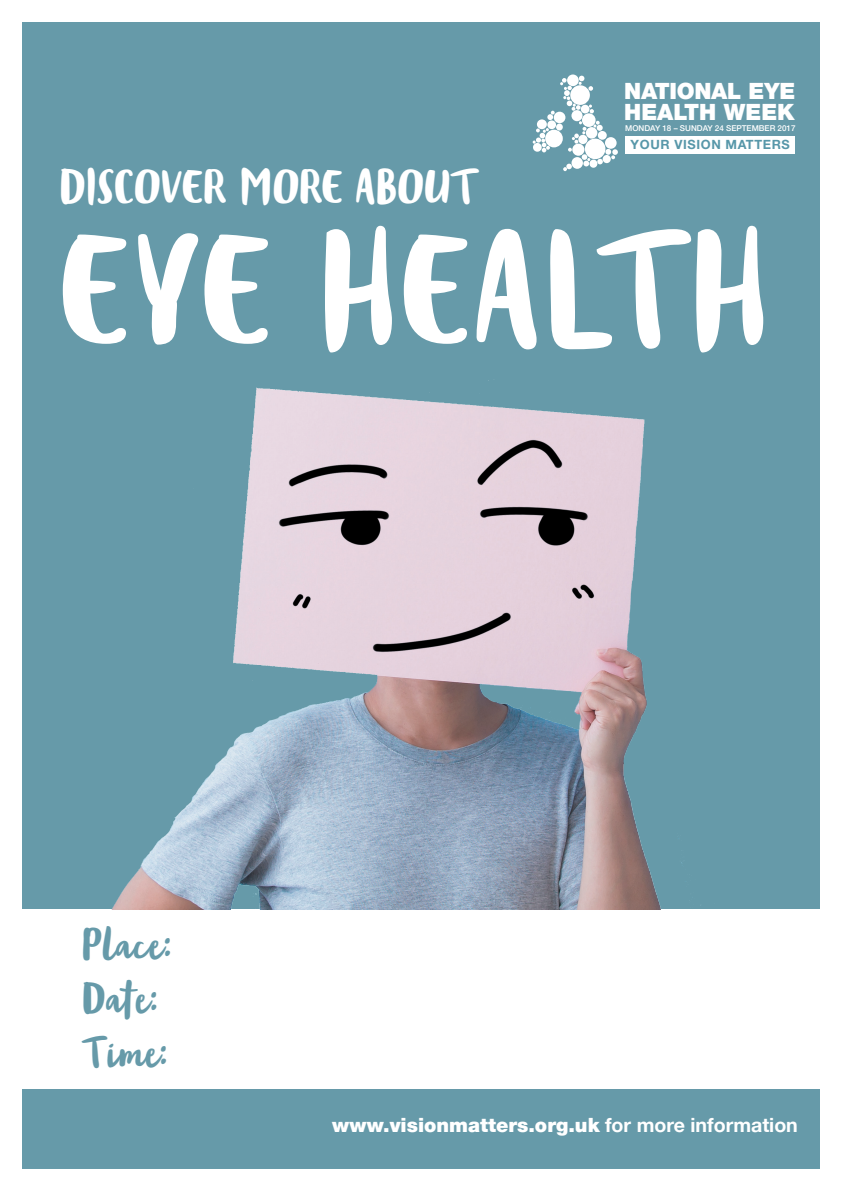
<style>
.page{position:relative;width:842px;height:1191px;background:#fff}
.page>*{position:absolute;margin:0;border:0;box-sizing:border-box;transform-origin:0 0}
.t1{font:129px "Blog Script";letter-spacing:-.01em;color:#fff}
.t2{font:39px "Blog Script";letter-spacing:-.03em;color:#fff}
.t3{font:35px "Blog Script";letter-spacing:-.01em;color:#669aa9}
.t4{font:900 22.5px "Helvetica Neue LTW1 G";color:#fff}
.t5{font:900 19.6px "Helvetica Neue LTW1 G";color:#fff}
.t6{font:700 12.8px "Helvetica Neue";letter-spacing:.05em;color:#5797a9}
.t7{font:500 8.1px "Helvetica Neue";color:#fff}
.s1{font-weight:700}
</style>
<div class="page">
<div style="left:0;top:6px;width:829px;height:1176px;background:#669aa9"></div>
<div style="left:625px;top:136px;width:170px;height:17px;background:#fff"></div>
<svg style="left:567px;top:74px;width:12px;height:12px"></svg>
<svg style="left:533px;top:76px;width:85px;height:95px"></svg>
<div style="left:0;top:909px;width:842px;height:180px;background:#fff"></div>
<img style="left:112px;top:380px;width:570px;height:529px">
<div style="left:0;top:0;width:842px;height:1191px;border:22px solid #fff"></div>
<p class="t4" style="left:624px;top:78px;width:172px">NATIONAL EYE</p>
<p class="t6" style="left:631px;top:134px;width:161px">YOUR VISION MATTERS</p>
<p class="t4" style="left:624px;top:98px;width:172px">HEALTH WEEK</p>
<p class="t7" style="left:625px;top:122px;width:172px">MONDAY 18 – SUNDAY 24 SEPTEMBER 2017</p>
<p class="t2" style="left:59px;top:165px;width:421px">DISCOVER MORE ABOUT</p>
<p class="t1" style="left:59px;top:221px;width:715px">EYE HEALTH</p>
<p class="t3" style="left:82px;top:926px;width:93px">Place:</p>
<p class="t3" style="left:82px;top:980px;width:80px">Date:</p>
<p class="t3" style="left:82px;top:1034px;width:90px">Time:</p>
<p class="t5" style="left:332px;top:1113px;width:467px">www.visionmatters.org.uk <span class="s1">for more information</span></p>
</div>
